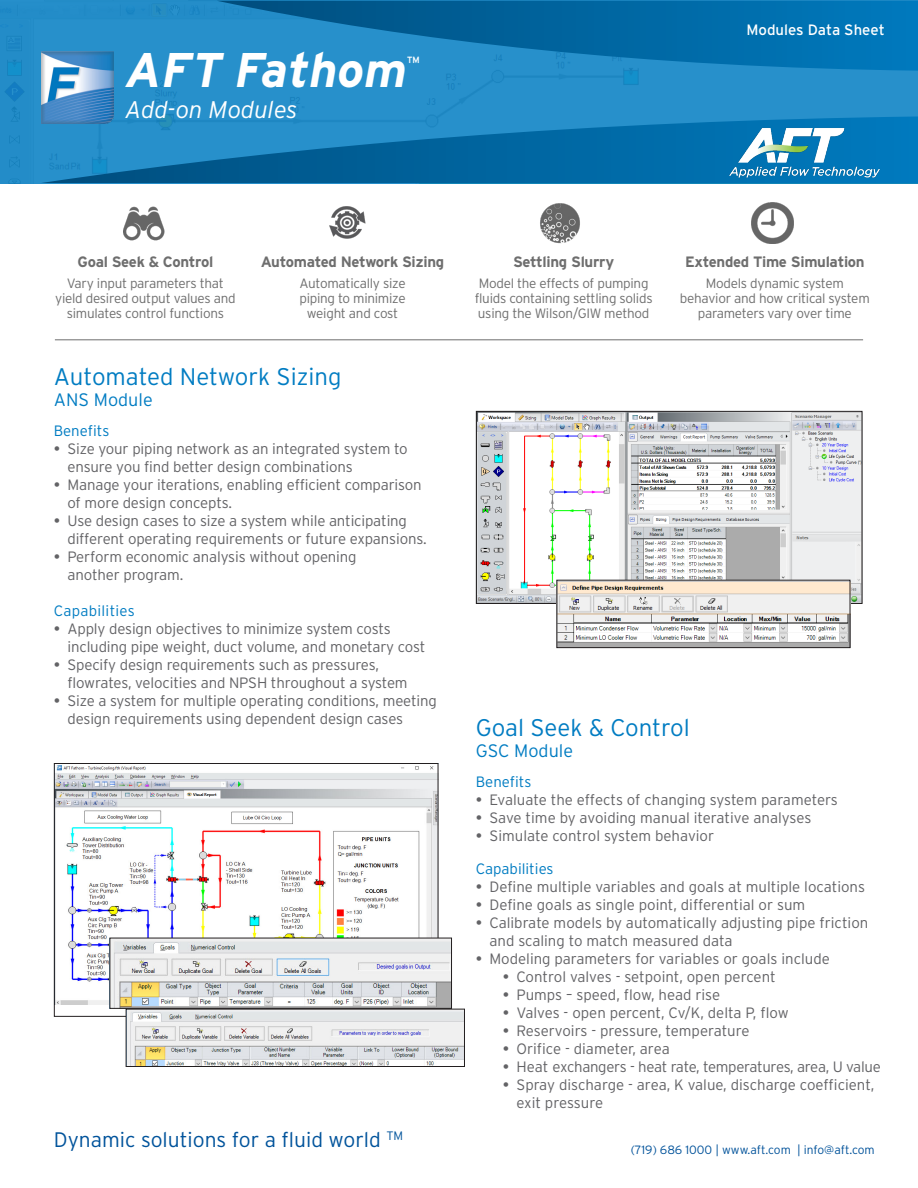
<style>
.page{position:relative;width:918px;height:1188px;background:#fff}
.page>*{position:absolute;margin:0;border:0;box-sizing:border-box;transform-origin:0 0}
.t1{font:italic 700 48.6px "Interstate";color:#fff}
.t2{font:300 24px "Interstate";color:#007cc2}
.t3{font:italic 300 24px "Interstate";color:#fff}
.t4{font:300 21px "Interstate";color:#00539b}
.t5{font:300 18px "Interstate";color:#007cc2}
.t6{font:16.2px "Interstate";color:#fff}
.t7{font:300 15px/18px "Interstate";letter-spacing:-.01em;color:#636366}
.t8{font:700 15px "Interstate";letter-spacing:-.02em;color:#6e6e6e}
.t9{font:300 15px "Interstate";color:#007cc2}
.t10{font:15px "Interstate";color:#fff}
.t11{font:300 15px "Interstate";letter-spacing:.02em;color:#007cc2}
.t12{font:300 13.5px/15px "Interstate";letter-spacing:-.02em;color:#6e6e6e;text-align:center}
.t13{font:300 12px "Interstate";color:#01529a}
.s1{font-weight:400}
</style>
<div class="page">
<div style="left:0;top:0;width:918px;height:183px;background:#2790cb"></div>
<img style="left:41px;top:51px;width:72px;height:65px">
<img style="left:56px;top:765px;width:380px;height:239px">
<img style="left:112px;top:940px;width:338px;height:67px">
<div style="left:110px;top:938px;width:342px;height:71px;border:1px solid #231f20"></div>
<img style="left:128px;top:1011px;width:335px;height:54px">
<div style="left:126px;top:1009px;width:339px;height:58px;border:1px solid #231f20"></div>
<svg style="left:218px;top:1px;width:700px;height:70px"></svg>
<svg style="left:41px;top:116px;width:877px;height:67px"></svg>
<img style="left:711px;top:126px;width:189px;height:52px">
<img style="left:540px;top:203px;width:40px;height:41px">
<img style="left:752px;top:203px;width:41px;height:41px">
<img style="left:123px;top:206px;width:41px;height:35px">
<img style="left:329px;top:206px;width:37px;height:33px">
<img style="left:478px;top:413px;width:382px;height:189px">
<div style="left:476px;top:411px;width:386px;height:193px;border:1px solid #231f20"></div>
<img style="left:558px;top:582px;width:290px;height:64px">
<div style="left:556px;top:580px;width:294px;height:68px;border:1px solid #231f20"></div>
<hr style="left:55px;top:340px;width:808px;height:1px;background:#6e6e6e">
<p class="t1" style="left:126px;top:43px;width:283px">AFT Fathom</p>
<p class="t6" style="left:407px;top:54px;width:14px">™</p>
<p class="t3" style="left:126px;top:96px;width:174px">Add-on Modules</p>
<p class="t10" style="left:746px;top:21px;width:140px">Modules Data Sheet</p>
<p class="t8" style="left:78px;top:253px;width:137px">Goal Seek &amp; Control</p>
<p class="t12" style="left:55px;top:276px;width:182px">Vary input parameters that yield desired output values and simulates control functions</p>
<p class="t8" style="left:261px;top:253px;width:185px">Automated Network Sizing</p>
<p class="t12" style="left:299px;top:276px;width:108px">Automatically size</p>
<p class="t12" style="left:299px;top:291px;width:108px">piping to minimize</p>
<p class="t12" style="left:307px;top:306px;width:93px">weight and cost</p>
<p class="t2" style="left:54px;top:363px;width:289px">Automated Network Sizing</p>
<p class="t5" style="left:54px;top:390px;width:100px">ANS Module</p>
<p class="t9" style="left:54px;top:422px;width:57px">Benefits</p>
<p class="t7" style="left:67px;top:440px;width:342px;text-indent:-14px"><span class="s1">•</span> Size your piping network as an integrated system to ensure you find better design combinations</p>
<p class="t7" style="left:67px;top:476px;width:356px;text-indent:-14px"><span class="s1">•</span> Manage your iterations, enabling efficient comparison of more design concepts.</p>
<p class="t7" style="left:67px;top:512px;width:361px;text-indent:-14px"><span class="s1">•</span> Use design cases to size a system while anticipating different operating requirements or future expansions.</p>
<p class="t7" style="left:67px;top:548px;width:291px;text-indent:-14px"><span class="s1">•</span> Perform economic analysis without opening another program.</p>
<p class="t11" style="left:54px;top:602px;width:82px">Capabilities</p>
<p class="t7" style="left:67px;top:620px;width:359px;text-indent:-14px"><span class="s1">•</span> Apply design objectives to minimize system costs including pipe weight, duct volume, and monetary cost</p>
<p class="t7" style="left:67px;top:656px;width:342px;text-indent:-14px"><span class="s1">•</span> Specify design requirements such as pressures, flowrates, velocities and NPSH throughout a system</p>
<p class="t7" style="left:67px;top:692px;width:371px;text-indent:-14px"><span class="s1">•</span> Size a system for multiple operating conditions, meeting design requirements using dependent design cases</p>
<p class="t4" style="left:54px;top:1128px;width:351px">Dynamic solutions for a fluid world <sup>TM</sup></p>
<p class="t8" style="left:513px;top:253px;width:103px">Settling Slurry</p>
<p class="t12" style="left:475px;top:276px;width:179px">Model the effects of pumping fluids containing settling solids using the Wilson/GIW method</p>
<p class="t8" style="left:685px;top:253px;width:181px">Extended Time Simulation</p>
<p class="t12" style="left:680px;top:276px;width:191px">Models dynamic system behavior and how critical system parameters vary over time</p>
<p class="t2" style="left:476px;top:714px;width:215px">Goal Seek &amp; Control</p>
<p class="t5" style="left:476px;top:741px;width:99px">GSC Module</p>
<p class="t9" style="left:476px;top:774px;width:57px">Benefits</p>
<p class="t7" style="left:476px;top:791px;width:363px"><span class="s1">•</span> Evaluate the effects of changing system parameters</p>
<p class="t7" style="left:476px;top:809px;width:337px"><span class="s1">•</span> Save time by avoiding manual iterative analyses</p>
<p class="t7" style="left:476px;top:827px;width:240px"><span class="s1">•</span> Simulate control system behavior</p>
<p class="t9" style="left:476px;top:861px;width:79px">Capabilities</p>
<p class="t7" style="left:476px;top:878px;width:391px"><span class="s1">•</span> Define multiple variables and goals at multiple locations</p>
<p class="t7" style="left:476px;top:896px;width:331px"><span class="s1">•</span> Define goals as single point, differential or sum</p>
<p class="t7" style="left:489px;top:914px;width:380px;text-indent:-14px"><span class="s1">•</span> Calibrate models by automatically adjusting pipe friction and scaling to match measured data</p>
<p class="t7" style="left:476px;top:950px;width:355px"><span class="s1">•</span> Modeling parameters for variables or goals include</p>
<p class="t7" style="left:503px;top:968px;width:274px"><span class="s1">•</span> Control valves - setpoint, open percent</p>
<p class="t7" style="left:503px;top:986px;width:219px"><span class="s1">•</span> Pumps – speed, flow, head rise</p>
<p class="t7" style="left:503px;top:1004px;width:287px"><span class="s1">•</span> Valves - open percent, Cv/K, delta P, flow</p>
<p class="t7" style="left:503px;top:1022px;width:248px"><span class="s1">•</span> Reservoirs - pressure, temperature</p>
<p class="t7" style="left:503px;top:1040px;width:168px"><span class="s1">•</span> Orifice - diameter, area</p>
<p class="t7" style="left:503px;top:1058px;width:379px"><span class="s1">•</span> Heat exchangers - heat rate, temperatures, area, U value</p>
<p class="t7" style="left:516px;top:1076px;width:359px;text-indent:-14px"><span class="s1">•</span> Spray discharge - area, K value, discharge coefficient, exit pressure</p>
<p class="t13" style="left:631px;top:1143px;width:246px">(719) 686 1000 | www.aft.com | info@aft.com</p>
</div>
